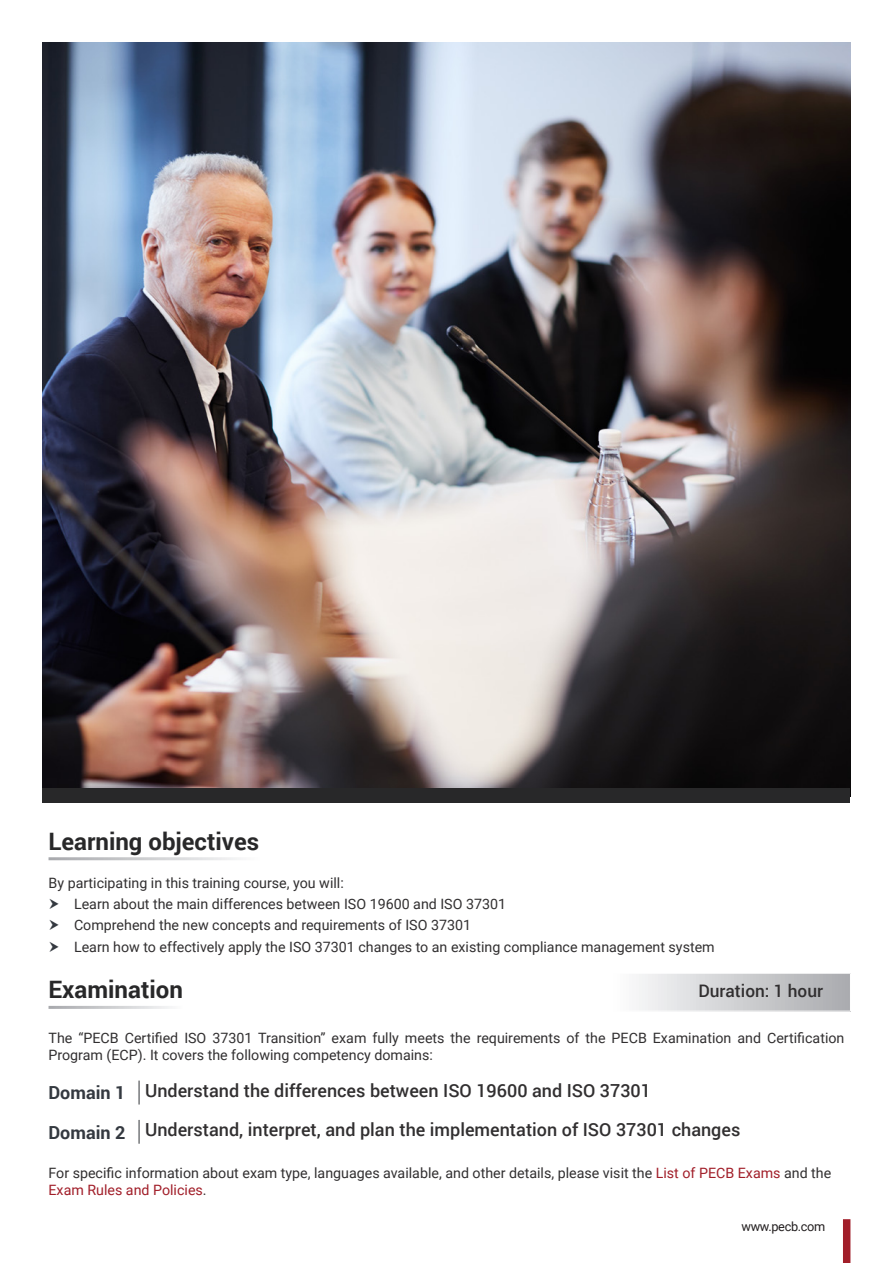
<style>
.page{position:relative;width:893px;height:1263px;background:#fff}
.page>*{position:absolute;margin:0;border:0;box-sizing:border-box;transform-origin:0 0}
.t1{font:700 24px "Roboto";color:#282829}
.t2{font:500 18px "Roboto";color:#312f30}
.t3{font:700 18px "Roboto";color:#343940}
.t4{font:500 17.25px "Roboto";color:#312f30}
.Bullet_Points{font:14.25px/16.5px "Roboto";color:#312f30}
.t5{font:12.75px "Roboto";letter-spacing:-.025em;color:#231f20}
.s1{color:#a11e29}
</style>
<div class="page">
<img style="left:43px;top:43px;width:807px;height:745px">
<div style="left:43px;top:788px;width:807px;height:15px;background:#282829"></div>
<svg style="left:639px;top:974px;width:211px;height:37px;background:#cecfd1"></svg>
<hr style="left:138px;top:1080px;width:2px;height:25px;background:#76787b">
<hr style="left:138px;top:1120px;width:2px;height:24px;background:#76787b">
<div style="left:843px;top:1219px;width:7px;height:44px;background:#a11e29"></div>
<p class="t1" style="left:49px;top:824px;width:212px">Learning objectives</p>
<p class="Bullet_Points" style="left:49px;top:874px;width:297px">By participating in this training course, you will:</p>
<p class="Bullet_Points" style="left:74px;top:895px;width:434px">Learn about the main differences between ISO 19600 and ISO 37301</p>
<p class="Bullet_Points" style="left:74px;top:916px;width:398px">Comprehend the new concepts and requirements of ISO 37301</p>
<p class="Bullet_Points" style="left:74px;top:938px;width:642px">Learn how to effectively apply the ISO 37301 changes to an existing compliance management system</p>
<p class="t1" style="left:49px;top:973px;width:136px">Examination</p>
<p class="t4" style="left:698px;top:979px;width:126px">Duration: 1 hour</p>
<p class="Bullet_Points" style="left:49px;top:1029px;width:797px">The “PECB Certified ISO 37301 Transition” exam fully meets the requirements of the PECB Examination and Certification<br>Program (ECP). It covers the following competency domains:</p>
<p class="t3" style="left:49px;top:1080px;width:78px">Domain 1</p>
<p class="t2" style="left:145px;top:1078px;width:507px">Understand the differences between ISO 19600 and ISO 37301</p>
<p class="t3" style="left:49px;top:1119px;width:78px">Domain 2</p>
<p class="t2" style="left:145px;top:1117px;width:597px">Understand, interpret, and plan the implementation of ISO 37301 changes</p>
<p class="Bullet_Points" style="left:49px;top:1164px;width:784px">For specific information about exam type, languages available, and other details, please visit the <span class="s1">List of PECB Exams</span> and the<br><span class="s1">Exam Rules and Policies</span>.</p>
<p class="t5" style="left:741px;top:1218px;width:85px">www.pecb.com</p>
</div>
